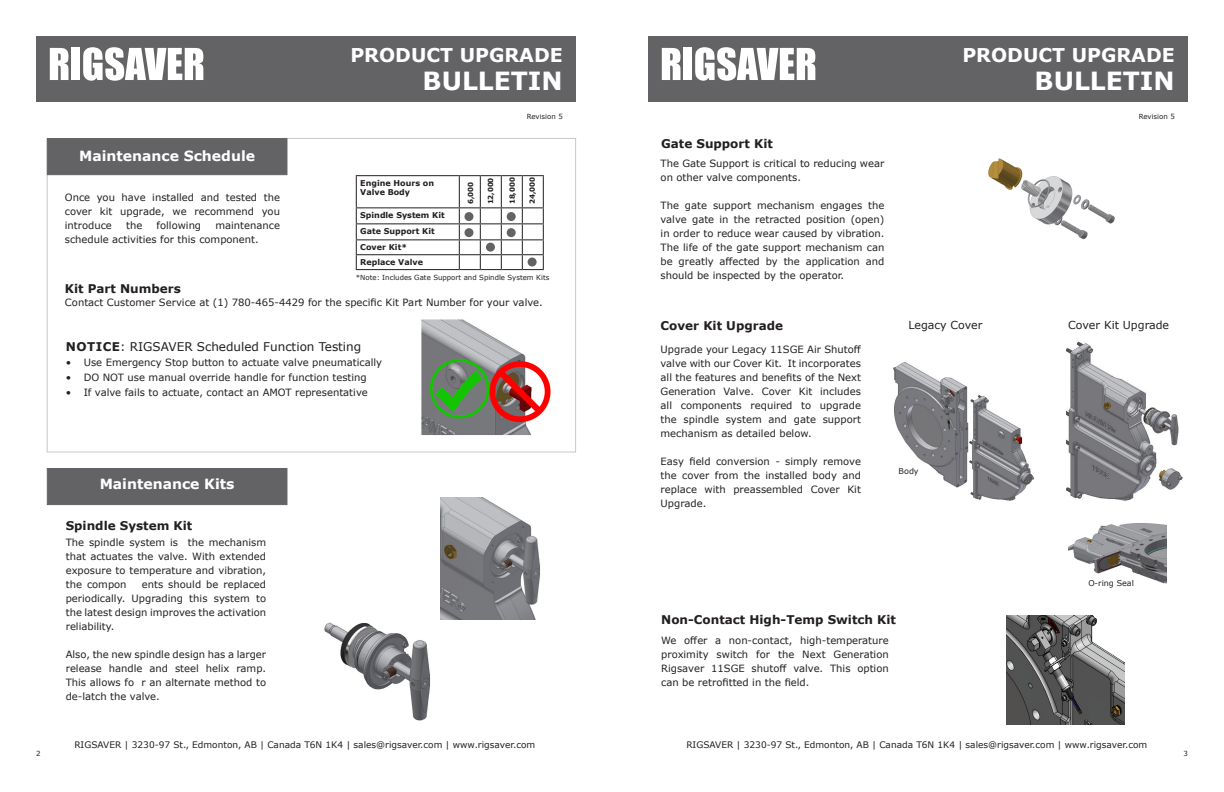
<style>
.page{position:relative;width:1224px;height:792px;background:#fff}
.page>*{position:absolute;margin:0;border:0;box-sizing:border-box;transform-origin:0 0}
.t1{font:700 25px "Verdana";color:#fff}
.t2{font:700 19px "Verdana";color:#fff}
.t3{font:700 14px "Verdana";color:#fff}
.t4{font:700 12px "Verdana";color:#231f20}
.t5{font:12px "Verdana";color:#231f20}
.t6{font:11px "Verdana";color:#231f20}
.t7{font:10px/14px "Verdana";color:#231f20;text-align:justify}
.t8{font:9px "Verdana";color:#231f20}
.t9{font:700 8px "Verdana";color:#231f20}
.t10{font:8px "Verdana";color:#231f20}
.t11{font:7px "Verdana";color:#231f20}
.t12{font:700 7px "Verdana";color:#231f20}
.s1{font-weight:700}
</style>
<div class="page">
<div style="left:648px;top:36px;width:540px;height:66px;background:#636366"></div>
<svg style="left:662px;top:48px;width:18px;height:32px"></svg>
<div style="left:684px;top:48px;width:8px;height:32px;background:#fff"></div>
<svg style="left:695px;top:47px;width:120px;height:34px"></svg>
<div style="left:36px;top:36px;width:540px;height:66px;background:#636366"></div>
<svg style="left:50px;top:48px;width:18px;height:32px"></svg>
<div style="left:72px;top:48px;width:8px;height:32px;background:#fff"></div>
<svg style="left:83px;top:47px;width:120px;height:34px"></svg>
<img style="left:324px;top:611px;width:121px;height:110px">
<img style="left:441px;top:498px;width:99px;height:121px">
<img style="left:988px;top:158px;width:127px;height:82px">
<img style="left:893px;top:361px;width:142px;height:140px">
<img style="left:1066px;top:341px;width:117px;height:160px">
<div style="left:47px;top:138px;width:240px;height:37px;background:#636366"></div>
<div style="left:47px;top:468px;width:240px;height:37px;background:#636366"></div>
<img style="left:1007px;top:616px;width:117px;height:108px">
<img style="left:421px;top:319px;width:130px;height:116px">
<hr style="left:356px;top:175px;width:103px;height:1px;background:#231f20">
<hr style="left:356px;top:176px;width:1px;height:31px;background:#231f20">
<hr style="left:459px;top:176px;width:1px;height:31px;background:#231f20">
<hr style="left:480px;top:176px;width:1px;height:31px;background:#231f20">
<hr style="left:501px;top:176px;width:1px;height:31px;background:#231f20">
<svg style="left:459px;top:175px;width:85px;height:1px"></svg>
<hr style="left:522px;top:176px;width:1px;height:31px;background:#231f20">
<hr style="left:543px;top:176px;width:1px;height:31px;background:#231f20">
<hr style="left:356px;top:207px;width:103px;height:1px;background:#231f20">
<hr style="left:356px;top:223px;width:103px;height:1px;background:#231f20">
<hr style="left:356px;top:239px;width:103px;height:1px;background:#231f20">
<hr style="left:356px;top:254px;width:103px;height:1px;background:#231f20">
<svg style="left:356px;top:208px;width:1px;height:61px"></svg>
<hr style="left:356px;top:269px;width:103px;height:1px;background:#231f20">
<svg style="left:459px;top:207px;width:85px;height:63px"></svg>
<div style="left:464px;top:212px;width:9px;height:9px;background:#636366;border-radius:50%"></div>
<div style="left:507px;top:212px;width:9px;height:9px;background:#636366;border-radius:50%"></div>
<div style="left:464px;top:228px;width:9px;height:9px;background:#636366;border-radius:50%"></div>
<div style="left:507px;top:228px;width:9px;height:9px;background:#636366;border-radius:50%"></div>
<div style="left:486px;top:243px;width:9px;height:9px;background:#636366;border-radius:50%"></div>
<div style="left:528px;top:258px;width:9px;height:9px;background:#636366;border-radius:50%"></div>
<img style="left:1068px;top:523px;width:98px;height:61px">
<div style="left:1069px;top:574px;width:8px;height:13px;background:#fff"></div>
<p class="t3" style="left:79px;top:146px;width:177px">Maintenance Schedule</p>
<p class="t7" style="left:65px;top:190px;width:217px">Once you have installed and tested the cover kit upgrade, we recommend you introduce</p>
<p class="t7" style="left:126px;top:218px;width:18px">the</p>
<p class="t7" style="left:157px;top:218px;width:46px">following</p>
<p class="t7" style="left:65px;top:218px;width:217px;text-indent:151px">maintenance schedule activities for this component.</p>
<p class="t4" style="left:65px;top:280px;width:118px">Kit Part Numbers</p>
<h2 class="t2" style="left:350px;top:41px;width:214px">PRODUCT UPGRADE</h2>
<h1 class="t1" style="left:423px;top:63px;width:142px">BULLETIN</h1>
<p class="t11" style="left:527px;top:112px;width:38px">Revision 5</p>
<p class="t11" style="left:1139px;top:112px;width:38px">Revision 5</p>
<h2 class="t2" style="left:962px;top:41px;width:214px">PRODUCT UPGRADE</h2>
<h1 class="t1" style="left:1035px;top:63px;width:142px">BULLETIN</h1>
<p class="t9" style="left:360px;top:177px;width:75px">Engine Hours on</p>
<p class="t9" style="left:360px;top:187px;width:51px">Valve Body</p>
<p class="t9" style="left:360px;top:209px;width:86px">Spindle System Kit</p>
<p class="t9" style="left:360px;top:225px;width:76px">Gate Support Kit</p>
<p class="t9" style="left:360px;top:241px;width:48px">Cover Kit*</p>
<p class="t9" style="left:360px;top:256px;width:64px">Replace Valve</p>
<p class="t12" style="left:466px;top:204px;width:24px;rotate:-90deg">6,000</p>
<p class="t12" style="left:486px;top:204px;width:28px;rotate:-90deg">12,000</p>
<p class="t12" style="left:507px;top:204px;width:28px;rotate:-90deg">18,000</p>
<p class="t12" style="left:527px;top:204px;width:29px;rotate:-90deg">24,000</p>
<p class="t11" style="left:356px;top:273px;width:195px">*Note: Includes Gate Support and Spindle System Kits</p>
<p class="t4" style="left:661px;top:135px;width:113px">Gate Support Kit</p>
<p class="t7" style="left:661px;top:157px;width:225px">The Gate Support is critical to reducing wear on other valve components.</p>
<p class="t7" style="left:661px;top:199px;width:225px">The gate support mechanism engages the valve gate in the retracted position (open) in order to reduce wear caused by vibration.<br>The life of the gate support mechanism can be greatly affected by the application and should be inspected by the operator.</p>
<p class="t7" style="left:65px;top:295px;width:479px">Contact Customer Service at (1) 780-465-4429 for the specific Kit Part Number for your valve.</p>
<p class="t5" style="left:66px;top:338px;width:297px"><span class="s1">NOTICE</span>: RIGSAVER Scheduled Function Testing</p>
<p class="t7" style="left:66px;top:355px;width:318px">• Use Emergency Stop button to actuate valve pneumatically</p>
<p class="t7" style="left:66px;top:370px;width:303px">• DO NOT use manual override handle for function testing</p>
<p class="t7" style="left:66px;top:385px;width:304px">• If valve fails to actuate, contact an AMOT representative</p>
<p class="t3" style="left:100px;top:474px;width:136px">Maintenance Kits</p>
<p class="t4" style="left:66px;top:517px;width:128px">Spindle System Kit</p>
<p class="t7" style="left:66px;top:535px;width:202px">The spindle system is the mechanism that actuates the valve. With extended exposure to temperature and vibration, the compon</p>
<p class="t7" style="left:66px;top:577px;width:202px;text-indent:76px">ents should be replaced periodically. Upgrading this system to the latest design improves the activation reliability.</p>
<p class="t7" style="left:66px;top:647px;width:202px">Also, the new spindle design has a larger release handle and steel helix ramp.<br>This allows fo r an alternate method to de-latch the valve.</p>
<p class="t4" style="left:661px;top:317px;width:124px">Cover Kit Upgrade</p>
<p class="t6" style="left:908px;top:317px;width:76px">Legacy Cover</p>
<p class="t7" style="left:661px;top:342px;width:202px">Upgrade your Legacy 11SGE Air Shutoff valve with our Cover Kit. It incorporates all the features and benefits of the Next Generation Valve. Cover Kit includes all components required to upgrade the spindle system and gate support mechanism as detailed below.</p>
<p class="t7" style="left:661px;top:454px;width:202px">Easy field conversion - simply remove the cover from the installed body and replace with preassembled Cover Kit Upgrade.</p>
<p class="t10" style="left:899px;top:465px;width:22px">Body</p>
<p class="t4" style="left:661px;top:611px;width:236px">Non-Contact High-Temp Switch Kit</p>
<p class="t7" style="left:661px;top:633px;width:229px">We offer a non-contact, high-temperature proximity switch for the Next Generation Rigsaver 11SGE shutoff valve. This option can be retrofitted in the field.</p>
<p class="t6" style="left:1068px;top:317px;width:102px">Cover Kit Upgrade</p>
<p class="t10" style="left:1088px;top:577px;width:47px">O-ring Seal</p>
<p class="t8" style="left:74px;top:738px;width:462px">RIGSAVER | 3230-97 St., Edmonton, AB | Canada T6N 1K4 | sales@rigsaver.com | www.rigsaver.com</p>
<p class="t8" style="left:686px;top:738px;width:462px">RIGSAVER | 3230-97 St., Edmonton, AB | Canada T6N 1K4 | sales@rigsaver.com | www.rigsaver.com</p>
<p class="t11" style="left:36px;top:748px;width:6px">2</p>
<p class="t11" style="left:1184px;top:748px;width:6px">3</p>
</div>
